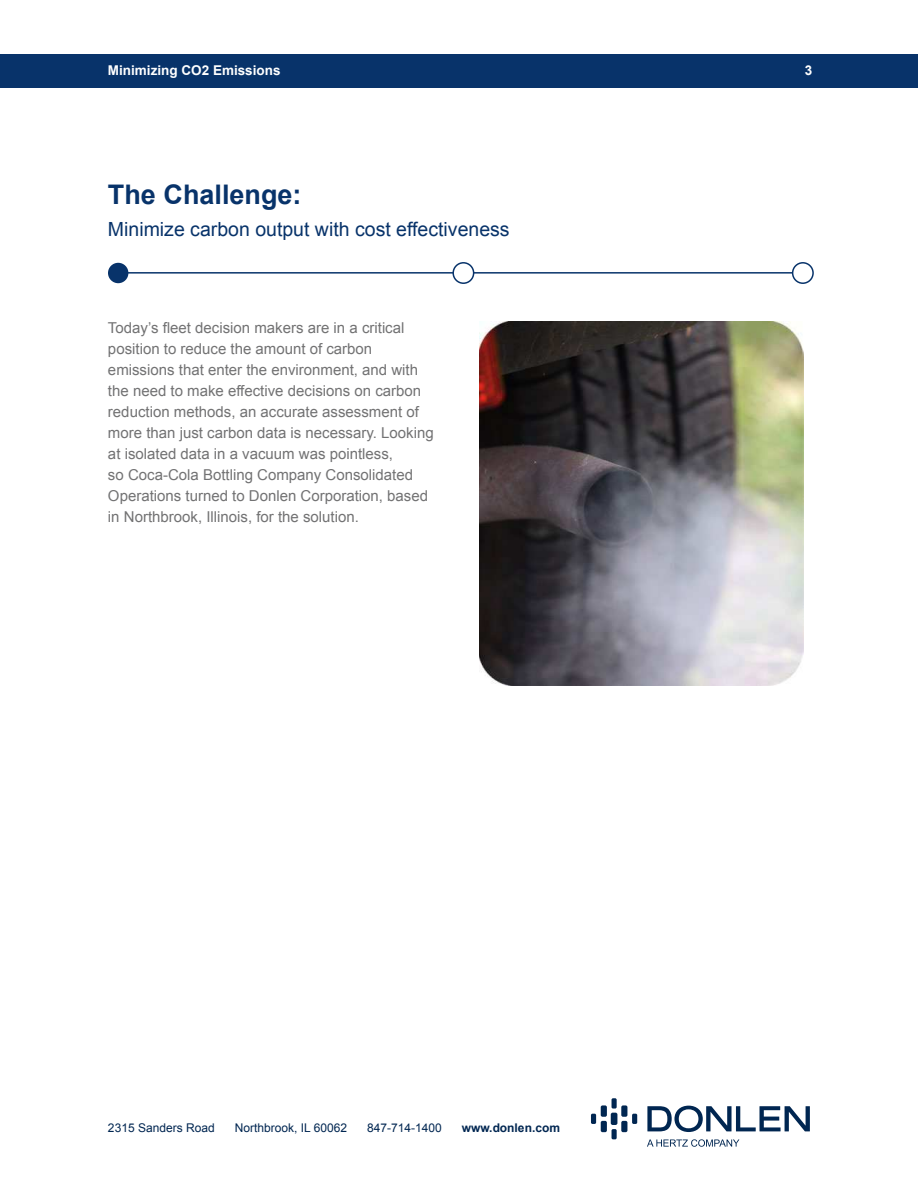
<style>
.page{position:relative;width:918px;height:1188px;background:#fff}
.page>*{position:absolute;margin:0;border:0;box-sizing:border-box;transform-origin:0 0}
.t1{font:700 27px "Arial";color:#08336a}
.t2{font:19.5px "Arial";color:#08336a}
.t3{font:15px/21px "Arial";color:#727273}
.t4{font:700 13.5px "Arial";color:#fff}
.t5{font:12px "Arial";color:#002651}
.t6{font:700 12px "Arial";color:#002651}
</style>
<div class="page">
<div style="left:0;top:54px;width:918px;height:34px;background:#08336a"></div>
<hr style="left:126px;top:272px;width:673px;height:2px;background:#08336a">
<div style="left:108px;top:263px;width:20px;height:20px;background:#08336a;border-radius:50%"></div>
<div style="left:453px;top:263px;width:21px;height:20px;background:#fff;border-radius:50%"></div>
<div style="left:452px;top:262px;width:22px;height:22px;border:2px solid #08336a;border-radius:50%"></div>
<div style="left:793px;top:263px;width:20px;height:20px;background:#fff;border-radius:50%"></div>
<div style="left:792px;top:262px;width:22px;height:22px;border:2px solid #08336a;border-radius:50%"></div>
<div style="left:621px;top:1121px;width:6px;height:11px;background:#002651;border-radius:2px"></div>
<div style="left:632px;top:1114px;width:5px;height:10px;background:#002651;border-radius:2px"></div>
<div style="left:621px;top:1105px;width:6px;height:12px;background:#002651;border-radius:2px"></div>
<div style="left:612px;top:1129px;width:5px;height:10px;background:#002651;border-radius:2px"></div>
<div style="left:611px;top:1113px;width:6px;height:12px;background:#002651;border-radius:2px"></div>
<div style="left:612px;top:1098px;width:5px;height:11px;background:#002651;border-radius:2px"></div>
<div style="left:601px;top:1121px;width:6px;height:11px;background:#002651;border-radius:2px"></div>
<div style="left:591px;top:1114px;width:5px;height:10px;background:#002651;border-radius:2px"></div>
<div style="left:601px;top:1105px;width:6px;height:12px;background:#002651;border-radius:2px"></div>
<svg style="left:647px;top:1106px;width:163px;height:26px"></svg>
<svg style="left:647px;top:1139px;width:92px;height:8px"></svg>
<img style="left:479px;top:321px;width:324px;height:365px">
<p class="t4" style="left:108px;top:65px;width:174px">Minimizing CO2 Emissions</p>
<p class="t4" style="left:805px;top:65px;width:9px">3</p>
<h1 class="t1" style="left:108px;top:185px;width:195px">The Challenge:</h1>
<h2 class="t2" style="left:108px;top:222px;width:403px">Minimize carbon output with cost effectiveness</h2>
<p class="t3" style="left:108px;top:317px;width:327px">Today’s fleet decision makers are in a critical position to reduce the amount of carbon emissions that enter the environment, and with the need to make effective decisions on carbon reduction methods, an accurate assessment of more than just carbon data is necessary. Looking at isolated data in a vacuum was pointless,<br>so Coca-Cola Bottling Company Consolidated Operations turned to Donlen Corporation, based in Northbrook, Illinois, for the solution.</p>
<p class="t5" style="left:108px;top:1120px;width:108px">2315 Sanders Road</p>
<p class="t5" style="left:235px;top:1120px;width:114px">Northbrook, IL 60062</p>
<p class="t5" style="left:367px;top:1120px;width:76px">847-714-1400</p>
<p class="t6" style="left:462px;top:1124px;width:100px">www.donlen.com</p>
</div>
